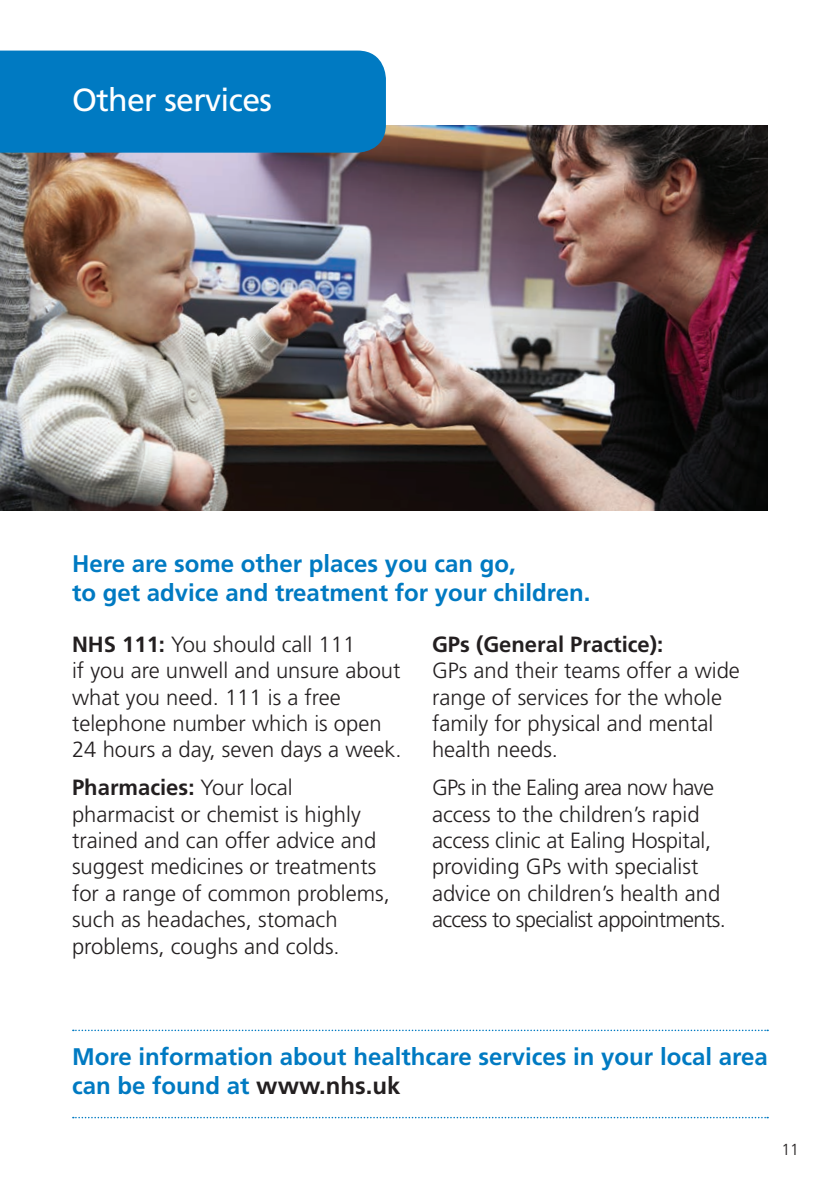
<style>
.page{position:relative;width:840px;height:1191px;background:#fff}
.page>*{position:absolute;margin:0;border:0;box-sizing:border-box;transform-origin:0 0}
.Main_Title{font:32px "Frutiger";letter-spacing:-.02em;color:#fff}
.LIGHT_BLU_intro{font:700 24px/29px "Frutiger";color:#007ac2}
.LIGHT_BLU_intro-2{font:300 22px/26.4px "Frutiger";color:#231f20}
.LIGHT_BLU_intro-3{font:300 16px "Frutiger";color:#231f20}
.s1{font-weight:700}
.s2{color:#231f20}
</style>
<div class="page">
<img style="left:0;top:126px;width:767px;height:384px">
<div style="left:0;top:51px;width:386px;height:102px;background:#007ac2"></div>
<svg style="left:73px;top:1029px;width:694px;height:2px"></svg>
<svg style="left:73px;top:1116px;width:694px;height:2px"></svg>
<p class="Main_Title" style="left:72px;top:81px;width:201px">Other services</p>
<p class="LIGHT_BLU_intro" style="left:72px;top:549px;width:519px">Here are some other places you can go,<br>to get advice and treatment for your children.</p>
<p class="LIGHT_BLU_intro-2" style="left:72px;top:631px;width:331px"><span class="s1">NHS 111:</span> You should call 111<br>if you are unwell and unsure about what you need. 111 is a free telephone number which is open<br>24 hours a day, seven days a week.</p>
<p class="LIGHT_BLU_intro-2" style="left:72px;top:774px;width:319px"><span class="s1">Pharmacies:</span> Your local pharmacist or chemist is highly trained and can offer advice and suggest medicines or treatments for a range of common problems, such as headaches, stomach problems, coughs and colds.</p>
<p class="LIGHT_BLU_intro-2" style="left:432px;top:631px;width:309px"><span class="s1">GPs (General Practice):<br></span>GPs and their teams offer a wide range of services for the whole family for physical and mental health needs.</p>
<p class="LIGHT_BLU_intro-2" style="left:432px;top:774px;width:295px">GPs in the Ealing area now have access to the children’s rapid access clinic at Ealing Hospital, providing GPs with specialist advice on children’s health and access to specialist appointments.</p>
<p class="LIGHT_BLU_intro" style="left:72px;top:1042px;width:696px">More information about healthcare services in your local area can be found at <span class="s2">www.nhs.uk</span></p>
<p class="LIGHT_BLU_intro-3" style="left:780px;top:1140px;width:19px">11</p>
</div>
